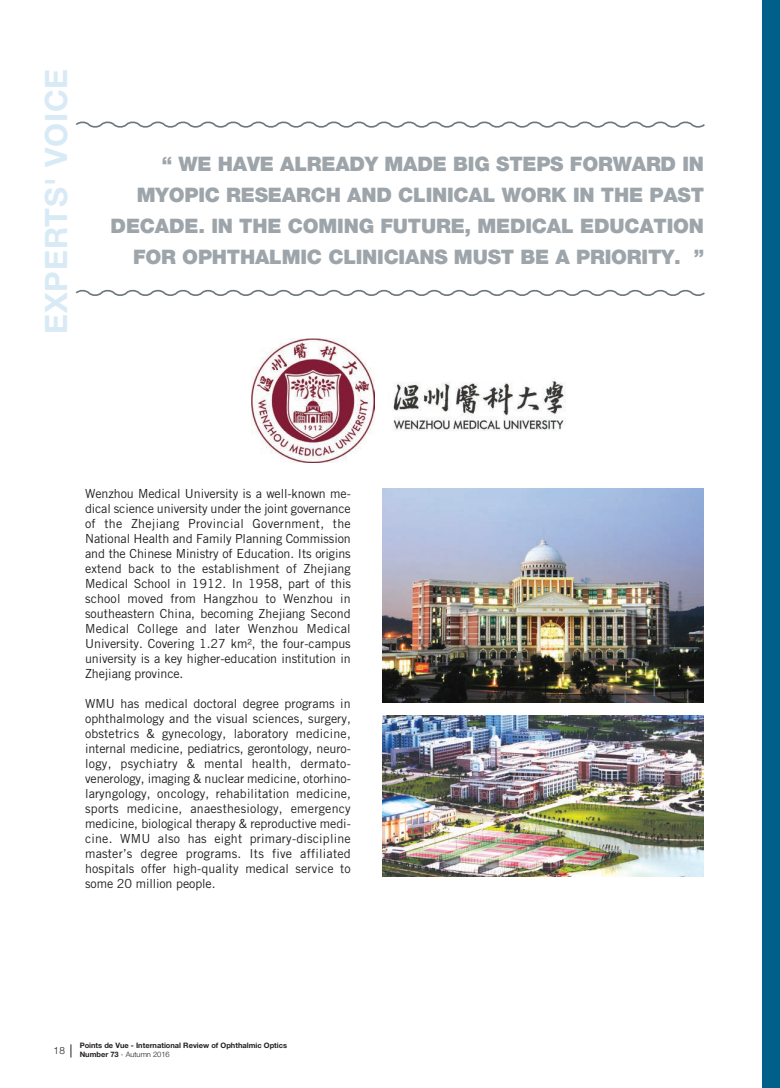
<style>
.page{position:relative;width:780px;height:1088px;background:#fff}
.page>*{position:absolute;margin:0;border:0;box-sizing:border-box;transform-origin:0 0}
.t1{font:700 30.75px "Helvetica Neue LT Std";letter-spacing:.03em;color:#d7eaf5}
.t2{font:900 20px/31.2px "Helvetica Neue LT Std";letter-spacing:-.01em;color:#9da5ab;text-align:right}
._03_texte_courant{font:12.5px/15px "Trade Gothic LT Std";letter-spacing:-.01em;color:#231f20;text-align:justify}
.t3{font:300 10px "Helvetica Neue LT Std";color:#231f20}
.t4{font:700 7.5px/9px "Helvetica Neue LT Std";color:#231f20}
.s1{font-weight:300}
</style>
<div class="page">
<svg style="left:71px;top:1044px;width:1px;height:13px"></svg>
<div style="left:762px;top:0;width:18px;height:1088px;background:#006089"></div>
<img style="left:393px;top:381px;width:173px;height:50px">
<img style="left:251px;top:338px;width:124px;height:124px">
<svg style="left:75px;top:289px;width:630px;height:7px"></svg>
<svg style="left:76px;top:121px;width:629px;height:7px"></svg>
<img style="left:383px;top:489px;width:320px;height:214px">
<img style="left:383px;top:716px;width:320px;height:160px">
<h1 class="t1" style="left:37px;top:334px;width:267px;rotate:-90deg">EXPERTS' VOICE</h1>
<p class="t2" style="left:111px;top:148px;width:595px">“ WE HAVE ALREADY MADE BIG STEPS FORWARD IN MYOPIC RESEARCH AND CLINICAL WORK IN THE PAST DECADE. IN THE COMING FUTURE, MEDICAL EDUCATION FOR OPHTHALMIC CLINICIANS MUST BE A PRIORITY. ”</p>
<p class="_03_texte_courant" style="left:85px;top:486px;width:267px">Wenzhou Medical University is a well-known me&shy;dical science university under the joint governance of the Zhejiang Provincial Government, the National Health and Family Planning Commission and the Chinese Ministry of Education. Its origins extend back to the establishment of Zhejiang Medical School in 1912. In 1958, part of this school moved from Hangzhou to Wenzhou in southeastern China, becoming Zhejiang Second Medical College and later Wenzhou Medical University. Covering 1.27 km², the four-campus university is a key higher-education institution in Zhejiang province.</p>
<p class="_03_texte_courant" style="left:85px;top:696px;width:267px">WMU has medical doctoral degree programs in ophthalmology and the visual sciences, surgery, obstetrics &amp; gynecology, laboratory medicine, internal medicine, pediatrics, gerontology, neuro&shy;logy, psychiatry &amp; mental health, dermato&shy;venerology, imaging &amp; nuclear medicine, otorhino&shy;laryngology, oncology, rehabilitation medicine, sports medicine, anaesthesiology, emergency medicine, biological therapy &amp; reproductive medi&shy;cine. WMU also has eight primary-discipline master’s degree programs. Its five affiliated hospitals offer high-quality medical service to some 20 million people.</p>
<p class="t3" style="left:53px;top:1044px;width:13px">18</p>
<p class="t4" style="left:80px;top:1041px;width:209px">Points de Vue - International Review of Ophthalmic Optics<br>Number 73 <span class="s1">- Autumn 2016</span></p>
</div>
